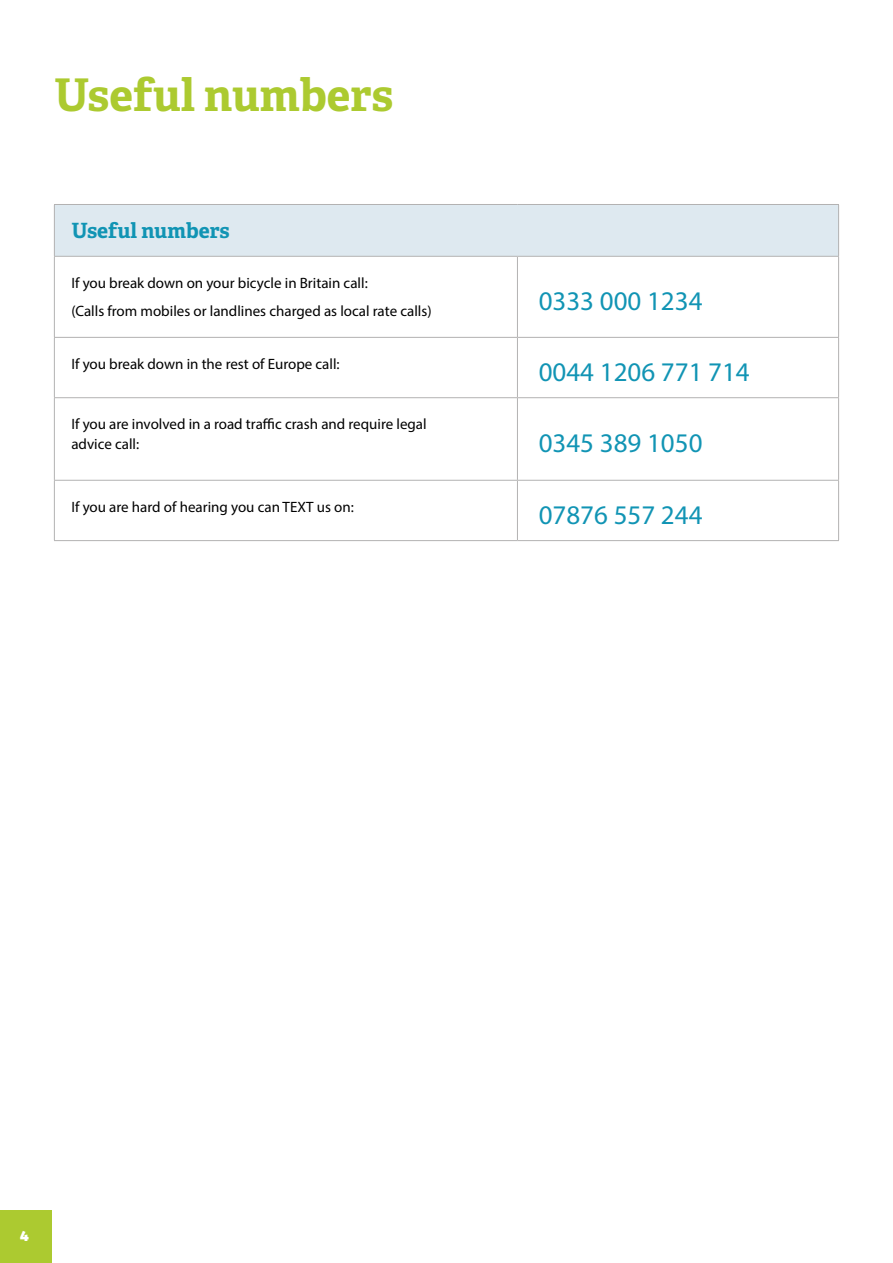
<style>
.page{position:relative;width:893px;height:1263px;background:#fff}
.page>*{position:absolute;margin:0;border:0;box-sizing:border-box;transform-origin:0 0}
.t1{font:700 45px "Adelle";color:#acca30}
.t2{font:27px "Myriad Pro";color:#1194b4}
.t3{font:700 21px "Adelle";color:#1194b4}
.t4{font:15px/28px "Myriad Pro";color:#000}
.t5{font:800 15px "Adelle";color:#fff}
</style>
<div class="page">
<div style="left:0;top:1211px;width:51px;height:52px;background:#acca30"></div>
<div style="left:54px;top:204px;width:785px;height:52px;background:#dee9f0"></div>
<hr style="left:54px;top:204px;width:463px;height:1px;background:#b3b2b2">
<hr style="left:54px;top:205px;width:1px;height:51px;background:#b3b2b2">
<hr style="left:517px;top:204px;width:322px;height:1px;background:#b3b2b2">
<hr style="left:838px;top:205px;width:1px;height:51px;background:#b3b2b2">
<hr style="left:54px;top:256px;width:463px;height:1px;background:#b3b2b2">
<hr style="left:54px;top:257px;width:1px;height:80px;background:#b3b2b2">
<hr style="left:517px;top:256px;width:322px;height:1px;background:#b3b2b2">
<hr style="left:517px;top:257px;width:1px;height:80px;background:#b3b2b2">
<hr style="left:838px;top:257px;width:1px;height:80px;background:#b3b2b2">
<hr style="left:54px;top:337px;width:463px;height:1px;background:#b3b2b2">
<hr style="left:54px;top:338px;width:1px;height:59px;background:#b3b2b2">
<hr style="left:517px;top:337px;width:322px;height:1px;background:#b3b2b2">
<hr style="left:517px;top:338px;width:1px;height:59px;background:#b3b2b2">
<hr style="left:838px;top:338px;width:1px;height:59px;background:#b3b2b2">
<hr style="left:54px;top:398px;width:1px;height:82px;background:#b3b2b2">
<hr style="left:517px;top:398px;width:1px;height:82px;background:#b3b2b2">
<hr style="left:838px;top:398px;width:1px;height:82px;background:#b3b2b2">
<hr style="left:54px;top:481px;width:1px;height:59px;background:#b3b2b2">
<hr style="left:517px;top:481px;width:1px;height:59px;background:#b3b2b2">
<hr style="left:838px;top:481px;width:1px;height:59px;background:#b3b2b2">
<hr style="left:54px;top:397px;width:463px;height:1px;background:#b3b2b2">
<hr style="left:54px;top:480px;width:463px;height:1px;background:#b3b2b2">
<hr style="left:54px;top:540px;width:463px;height:1px;background:#b3b2b2">
<hr style="left:517px;top:397px;width:322px;height:1px;background:#b3b2b2">
<hr style="left:517px;top:480px;width:322px;height:1px;background:#b3b2b2">
<hr style="left:517px;top:540px;width:322px;height:1px;background:#b3b2b2">
<h1 class="t1" style="left:54px;top:66px;width:341px">Useful numbers</h1>
<h3 class="t3" style="left:71px;top:217px;width:160px">Useful numbers</h3>
<p class="t4" style="left:71px;top:269px;width:362px">If you break down on your bicycle in Britain call:<br>(Calls from mobiles or landlines charged as local rate calls)</p>
<h2 class="t2" style="left:539px;top:284px;width:165px">0333 000 1234</h2>
<p class="t4" style="left:71px;top:350px;width:270px">If you break down in the rest of Europe call:</p>
<h2 class="t2" style="left:539px;top:355px;width:213px">0044 1206 771 714</h2>
<p class="t4" style="left:71px;top:414px;width:357px;line-height:19.5px">If you are involved in a road traffic crash and require legal advice call:</p>
<h2 class="t2" style="left:539px;top:426px;width:165px">0345 389 1050</h2>
<p class="t4" style="left:71px;top:493px;width:284px">If you are hard of hearing you can TEXT us on:</p>
<h2 class="t2" style="left:539px;top:498px;width:165px">07876 557 244</h2>
<p class="t5" style="left:20px;top:1225px;width:11px">4</p>
</div>
